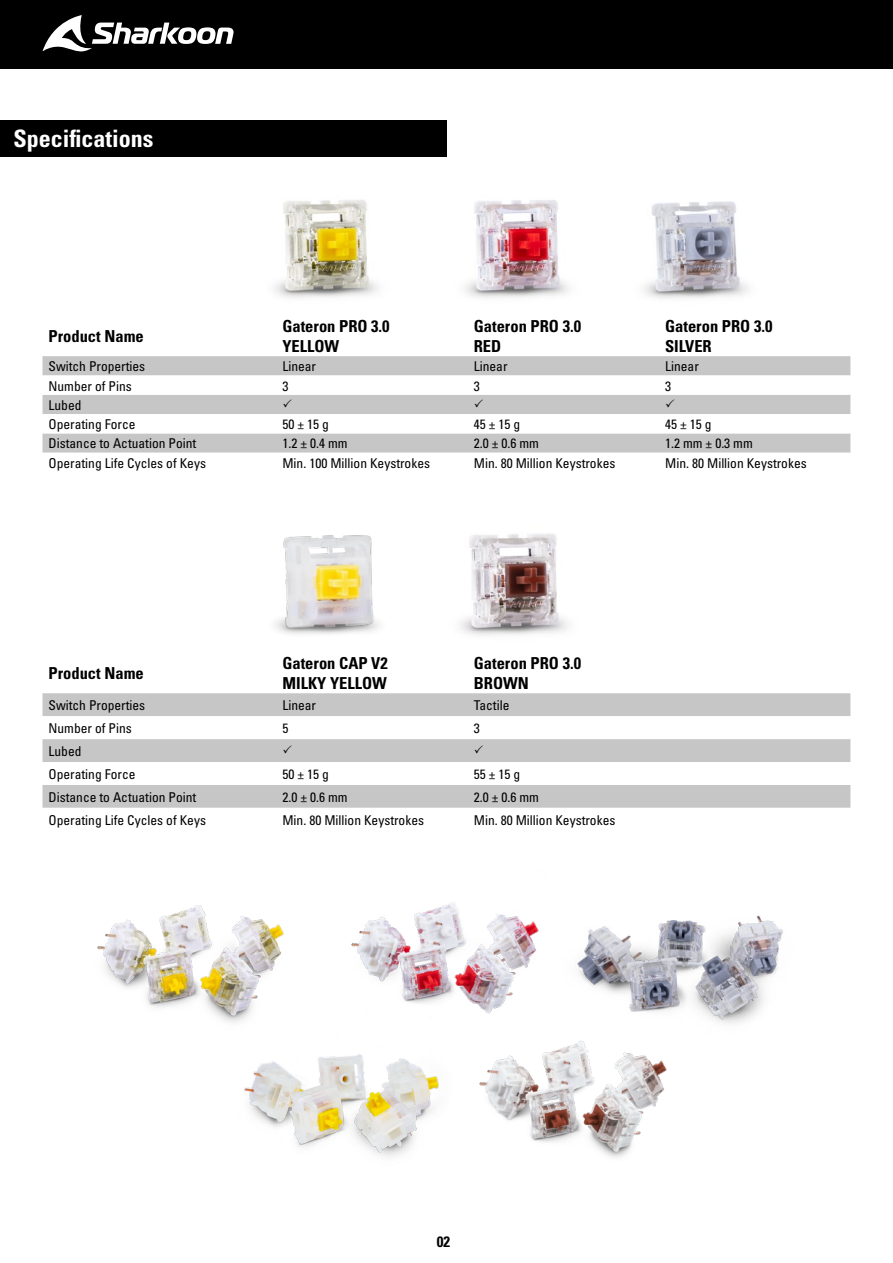
<style>
.page{position:relative;width:893px;height:1263px;background:#fff}
.page>*{position:absolute;margin:0;border:0;box-sizing:border-box;transform-origin:0 0}
.t1{font:24px "Univers LTCYR 67 Bold Cond";color:#fff}
.t2{font:16.5px/19.8px "Univers LTCYR 67 Bold Cond";color:#000}
.t3{font:15px "Univers LTCYR 67 Bold Cond";color:#000}
.t4{font:condensed 13.5px "Univers LTCYR 57";color:#000}
</style>
<div class="page">
<img style="left:275px;top:535px;width:104px;height:99px">
<img style="left:274px;top:200px;width:104px;height:98px">
<img style="left:465px;top:200px;width:104px;height:98px">
<img style="left:644px;top:201px;width:104px;height:98px">
<img style="left:460px;top:534px;width:108px;height:102px">
<img style="left:479px;top:1048px;width:185px;height:110px">
<img style="left:351px;top:902px;width:202px;height:161px">
<img style="left:562px;top:915px;width:221px;height:169px">
<img style="left:97px;top:905px;width:187px;height:117px">
<img style="left:232px;top:993px;width:220px;height:164px">
<div style="left:0;top:0;width:893px;height:69px;background:#000"></div>
<svg style="left:43px;top:15px;width:191px;height:37px"></svg>
<div style="left:43px;top:356px;width:807px;height:19px;background:#c6c6c6"></div>
<svg style="left:43px;top:375px;width:807px;height:78px"></svg>
<svg style="left:276px;top:414px;width:574px;height:39px"></svg>
<div style="left:0;top:120px;width:446px;height:37px;background:#000"></div>
<div style="left:43px;top:693px;width:807px;height:23px;background:#c6c6c6"></div>
<svg style="left:43px;top:739px;width:807px;height:69px;fill:#c6c6c6"></svg>
<svg style="left:276px;top:762px;width:574px;height:46px"></svg>
<svg style="left:283px;top:399px;width:9px;height:9px"></svg>
<svg style="left:475px;top:399px;width:8px;height:9px"></svg>
<svg style="left:666px;top:399px;width:8px;height:9px"></svg>
<svg style="left:283px;top:745px;width:9px;height:9px"></svg>
<svg style="left:475px;top:745px;width:8px;height:9px"></svg>
<p class="t1" style="left:14px;top:124px;width:142px">Specifications</p>
<p class="t2" style="left:49px;top:326px;width:97px">Product Name</p>
<p class="t2" style="left:282px;top:316px;width:109px">Gateron PRO 3.0</p>
<p class="t2" style="left:282px;top:336px;width:58px">YELLOW</p>
<p class="t2" style="left:474px;top:316px;width:109px">Gateron PRO 3.0<br>RED</p>
<p class="t2" style="left:665px;top:316px;width:109px">Gateron PRO 3.0<br>SILVER</p>
<p class="t4" style="left:49px;top:358px;width:98px">Switch Properties</p>
<p class="t4" style="left:282px;top:358px;width:35px">Linear</p>
<p class="t4" style="left:474px;top:358px;width:35px">Linear</p>
<p class="t4" style="left:665px;top:358px;width:35px">Linear</p>
<p class="t4" style="left:49px;top:377px;width:85px">Number of Pins</p>
<p class="t4" style="left:282px;top:377px;width:7px">3</p>
<p class="t4" style="left:474px;top:377px;width:7px">3</p>
<p class="t4" style="left:665px;top:377px;width:7px">3</p>
<p class="t4" style="left:49px;top:396px;width:34px">Lubed</p>
<p class="t4" style="left:49px;top:416px;width:88px">Operating Force</p>
<p class="t4" style="left:282px;top:416px;width:48px">50 ± 15 g</p>
<p class="t4" style="left:474px;top:416px;width:48px">45 ± 15 g</p>
<p class="t4" style="left:665px;top:416px;width:48px">45 ± 15 g</p>
<p class="t4" style="left:49px;top:435px;width:149px">Distance to Actuation Point</p>
<p class="t4" style="left:282px;top:435px;width:67px">1.2 ± 0.4 mm</p>
<p class="t4" style="left:474px;top:435px;width:67px">2.0 ± 0.6 mm</p>
<p class="t4" style="left:665px;top:435px;width:89px">1.2 mm ± 0.3 mm</p>
<p class="t4" style="left:49px;top:454px;width:159px">Operating Life Cycles of Keys</p>
<p class="t4" style="left:282px;top:454px;width:149px">Min. 100 Million Keystrokes</p>
<p class="t4" style="left:474px;top:454px;width:143px">Min. 80 Million Keystrokes</p>
<p class="t4" style="left:665px;top:454px;width:143px">Min. 80 Million Keystrokes</p>
<p class="t2" style="left:49px;top:663px;width:97px">Product Name</p>
<p class="t2" style="left:282px;top:653px;width:107px">Gateron CAP V2<br>MILKY YELLOW</p>
<p class="t2" style="left:474px;top:653px;width:109px">Gateron PRO 3.0<br>BROWN</p>
<p class="t4" style="left:49px;top:697px;width:98px">Switch Properties</p>
<p class="t4" style="left:282px;top:697px;width:35px">Linear</p>
<p class="t4" style="left:474px;top:697px;width:37px">Tactile</p>
<p class="t4" style="left:49px;top:720px;width:85px">Number of Pins</p>
<p class="t4" style="left:282px;top:720px;width:7px">5</p>
<p class="t4" style="left:474px;top:720px;width:7px">3</p>
<p class="t4" style="left:49px;top:743px;width:34px">Lubed</p>
<p class="t4" style="left:49px;top:765px;width:88px">Operating Force</p>
<p class="t4" style="left:282px;top:765px;width:48px">50 ± 15 g</p>
<p class="t4" style="left:474px;top:765px;width:48px">55 ± 15 g</p>
<p class="t4" style="left:49px;top:788px;width:149px">Distance to Actuation Point</p>
<p class="t4" style="left:282px;top:788px;width:67px">2.0 ± 0.6 mm</p>
<p class="t4" style="left:474px;top:788px;width:67px">2.0 ± 0.6 mm</p>
<p class="t4" style="left:49px;top:811px;width:159px">Operating Life Cycles of Keys</p>
<p class="t4" style="left:282px;top:811px;width:143px">Min. 80 Million Keystrokes</p>
<p class="t4" style="left:474px;top:811px;width:143px">Min. 80 Million Keystrokes</p>
<p class="t3" style="left:437px;top:1232px;width:15px">02</p>
</div>
